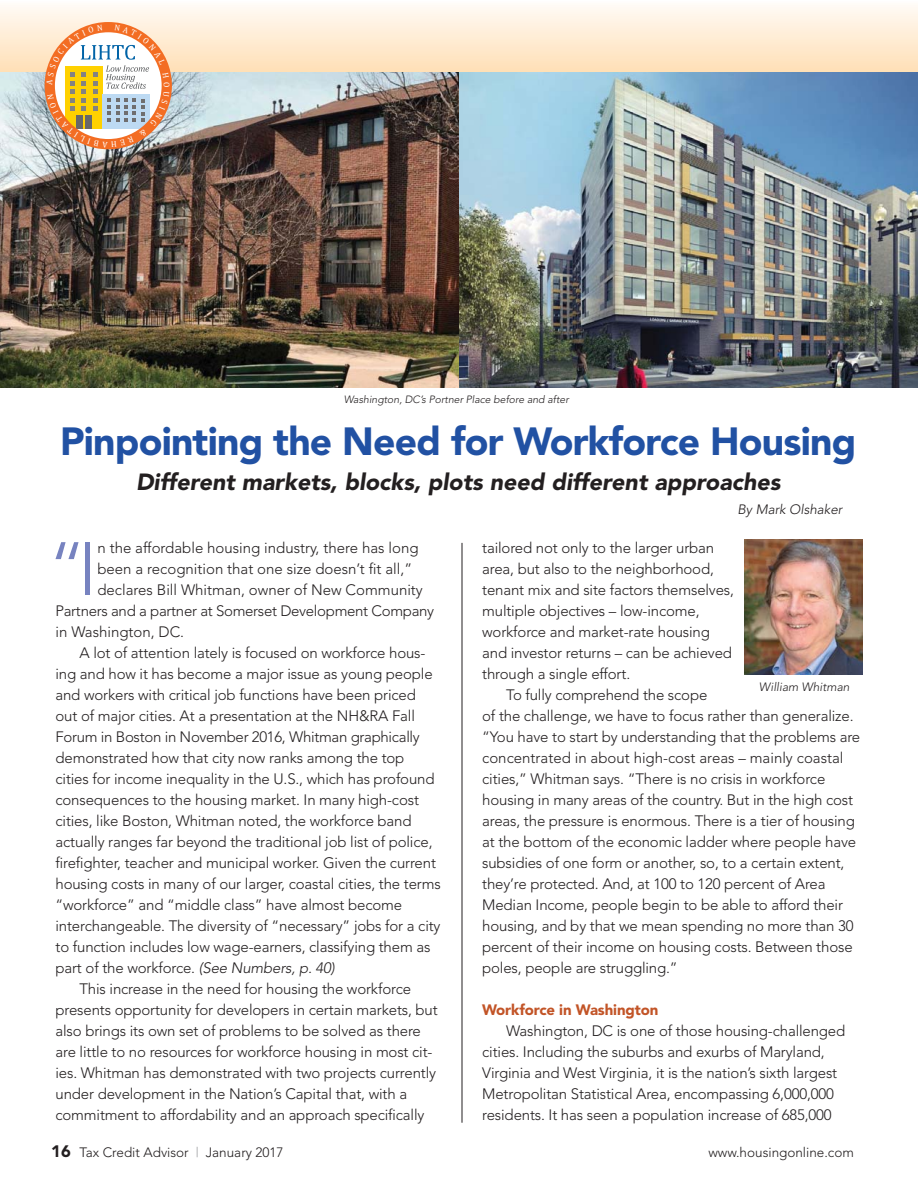
<style>
.page{position:relative;width:918px;height:1188px;background:#fff}
.page>*{position:absolute;margin:0;border:0;box-sizing:border-box;transform-origin:0 0}
.t1{font:300 74.25px "Avenir";color:#7783c0}
.t2{font:900 39px "Avenir";letter-spacing:-.02em;color:#2151a3}
.t3{font:italic 900 23.25px "Avenir";color:#231f20}
.t4{font:300 15px/21px "Avenir";letter-spacing:-.01em;color:#231f20}
.t5{font:900 15px "Avenir";letter-spacing:-.01em;color:#c25427}
.t6{font:300 13.5px "Avenir";color:#231f20}
.t7{font:italic 300 13.5px "Avenir";color:#231f20}
.t8{font:italic 300 12px "Avenir";color:#231f20}
.t9{font:italic 300 10.5px "Avenir";color:#231f20}
.s1{font-style:italic}
.s2{font-weight:900;font-size:16.5px}
.s3{color:#939598}
</style>
<div class="page">
<img style="left:0;top:71px;width:918px;height:316px">
<div style="left:0;top:0;width:918px;height:71px;background:linear-gradient(to bottom,#fffcfa,#ffdfb6)"></div>
<hr style="left:462px;top:543px;width:1px;height:580px;background:#231f20">
<img style="left:744px;top:539px;width:119px;height:135px">
<svg style="left:42px;top:17px;width:135px;height:137px"></svg>
<p class="t9" style="left:344px;top:395px;width:227px">Washington, DC’s Portner Place before and after</p>
<h2 class="t2" style="left:60px;top:426px;width:798px">Pinpointing the Need for Workforce Housing</h2>
<h3 class="t3" style="left:136px;top:472px;width:646px">Different markets, blocks, plots need different approaches</h3>
<p class="t7" style="left:737px;top:504px;width:107px">By Mark Olshaker</p>
<h1 class="t1" style="left:48px;top:539px;width:51px">“I</h1>
<p class="t4" style="left:97px;top:538px;width:323px">n the affordable housing industry, there has long</p>
<p class="t4" style="left:482px;top:538px;width:233px">tailored not only to the larger urban</p>
<p class="t4" style="left:482px;top:559px;width:233px">area, but also to the neighborhood,</p>
<p class="t4" style="left:482px;top:580px;width:253px">tenant mix and site factors themselves,</p>
<p class="t4" style="left:482px;top:601px;width:219px">multiple objectives – low-income,</p>
<p class="t4" style="left:482px;top:622px;width:229px">workforce and market-rate housing</p>
<p class="t4" style="left:482px;top:643px;width:251px">and investor returns – can be achieved</p>
<p class="t4" style="left:482px;top:664px;width:150px">through a single effort.</p>
<p class="t4" style="left:506px;top:685px;width:203px">To fully comprehend the scope</p>
<p class="t4" style="left:482px;top:706px;width:373px">of the challenge, we have to focus rather than generalize.</p>
<p class="t4" style="left:482px;top:727px;width:379px">“You have to start by understanding that the problems are</p>
<p class="t4" style="left:482px;top:748px;width:363px">concentrated in about high-cost areas – mainly coastal</p>
<p class="t4" style="left:482px;top:769px;width:345px">cities,” Whitman says. “There is no crisis in workforce</p>
<p class="t4" style="left:482px;top:790px;width:372px">housing in many areas of the country. But in the high cost</p>
<p class="t4" style="left:482px;top:811px;width:374px">areas, the pressure is enormous. There is a tier of housing</p>
<p class="t4" style="left:482px;top:832px;width:375px">at the bottom of the economic ladder where people have</p>
<p class="t4" style="left:482px;top:853px;width:364px">subsidies of one form or another, so, to a certain extent,</p>
<p class="t4" style="left:482px;top:874px;width:345px">they’re protected. And, at 100 to 120 percent of Area</p>
<p class="t4" style="left:482px;top:895px;width:362px">Median Income, people begin to be able to afford their</p>
<p class="t4" style="left:482px;top:916px;width:373px">housing, and by that we mean spending no more than 30</p>
<p class="t4" style="left:482px;top:937px;width:372px">percent of their income on housing costs. Between those</p>
<p class="t4" style="left:482px;top:958px;width:197px">poles, people are struggling.”</p>
<p class="t5" style="left:482px;top:1003px;width:178px">Workforce in Washington</p>
<p class="t4" style="left:482px;top:1021px;width:365px;text-indent:24px">Washington, DC is one of those housing-challenged cities. Including the suburbs and exurbs of Maryland, Virginia and West Virginia, it is the nation’s sixth largest Metropolitan Statistical Area, encompassing 6,000,000 residents. It has seen a population increase of 685,000</p>
<p class="t4" style="left:97px;top:559px;width:316px">been a recognition that one size doesn’t fit all,”</p>
<p class="t4" style="left:97px;top:580px;width:327px">declares Bill Whitman, owner of New Community</p>
<p class="t4" style="left:56px;top:601px;width:380px">Partners and a partner at Somerset Development Company</p>
<p class="t4" style="left:56px;top:622px;width:130px">in Washington, DC.</p>
<p class="t4" style="left:80px;top:643px;width:348px">A lot of attention lately is focused on workforce hous-</p>
<p class="t4" style="left:56px;top:664px;width:379px">ing and how it has become a major issue as young people</p>
<p class="t4" style="left:56px;top:685px;width:362px">and workers with critical job functions have been priced</p>
<p class="t4" style="left:56px;top:706px;width:361px">out of major cities. At a presentation at the NH&amp;RA Fall</p>
<p class="t4" style="left:56px;top:727px;width:366px">Forum in Boston in November 2016, Whitman graphically</p>
<p class="t4" style="left:56px;top:748px;width:350px">demonstrated how that city now ranks among the top</p>
<p class="t4" style="left:56px;top:769px;width:381px">cities for income inequality in the U.S., which has profound</p>
<p class="t4" style="left:56px;top:790px;width:365px">consequences to the housing market. In many high-cost</p>
<p class="t4" style="left:56px;top:811px;width:358px">cities, like Boston, Whitman noted, the workforce band</p>
<p class="t4" style="left:56px;top:832px;width:379px">actually ranges far beyond the traditional job list of police,</p>
<p class="t4" style="left:56px;top:853px;width:382px">firefighter, teacher and municipal worker. Given the current</p>
<p class="t4" style="left:56px;top:874px;width:387px">housing costs in many of our larger, coastal cities, the terms</p>
<p class="t4" style="left:56px;top:895px;width:348px">“workforce” and “middle class” have almost become</p>
<p class="t4" style="left:56px;top:916px;width:387px">interchangeable. The diversity of “necessary” jobs for a city</p>
<p class="t4" style="left:56px;top:937px;width:376px">to function includes low wage-earners, classifying them as</p>
<p class="t4" style="left:56px;top:958px;width:281px">part of the workforce. <span class="s1">(See Numbers, p. 40)</span></p>
<p class="t4" style="left:80px;top:979px;width:333px">This increase in the need for housing the workforce</p>
<p class="t4" style="left:56px;top:1000px;width:384px">presents opportunity for developers in certain markets, but</p>
<p class="t4" style="left:56px;top:1021px;width:367px">also brings its own set of problems to be solved as there</p>
<p class="t4" style="left:56px;top:1042px;width:379px">are little to no resources for workforce housing in most cit-</p>
<p class="t4" style="left:56px;top:1063px;width:382px">ies. Whitman has demonstrated with two projects currently</p>
<p class="t4" style="left:56px;top:1084px;width:353px">under development in the Nation’s Capital that, with a</p>
<p class="t4" style="left:56px;top:1105px;width:370px">commitment to affordability and an approach specifically</p>
<p class="t8" style="left:759px;top:682px;width:92px">William Whitman</p>
<p class="t6" style="left:51px;top:1147px;width:234px"><span class="s2">16</span> Tax Credit Advisor <span class="s3">|</span> January 2017</p>
<p class="t6" style="left:708px;top:1147px;width:147px">www.housingonline.com</p>
</div>
